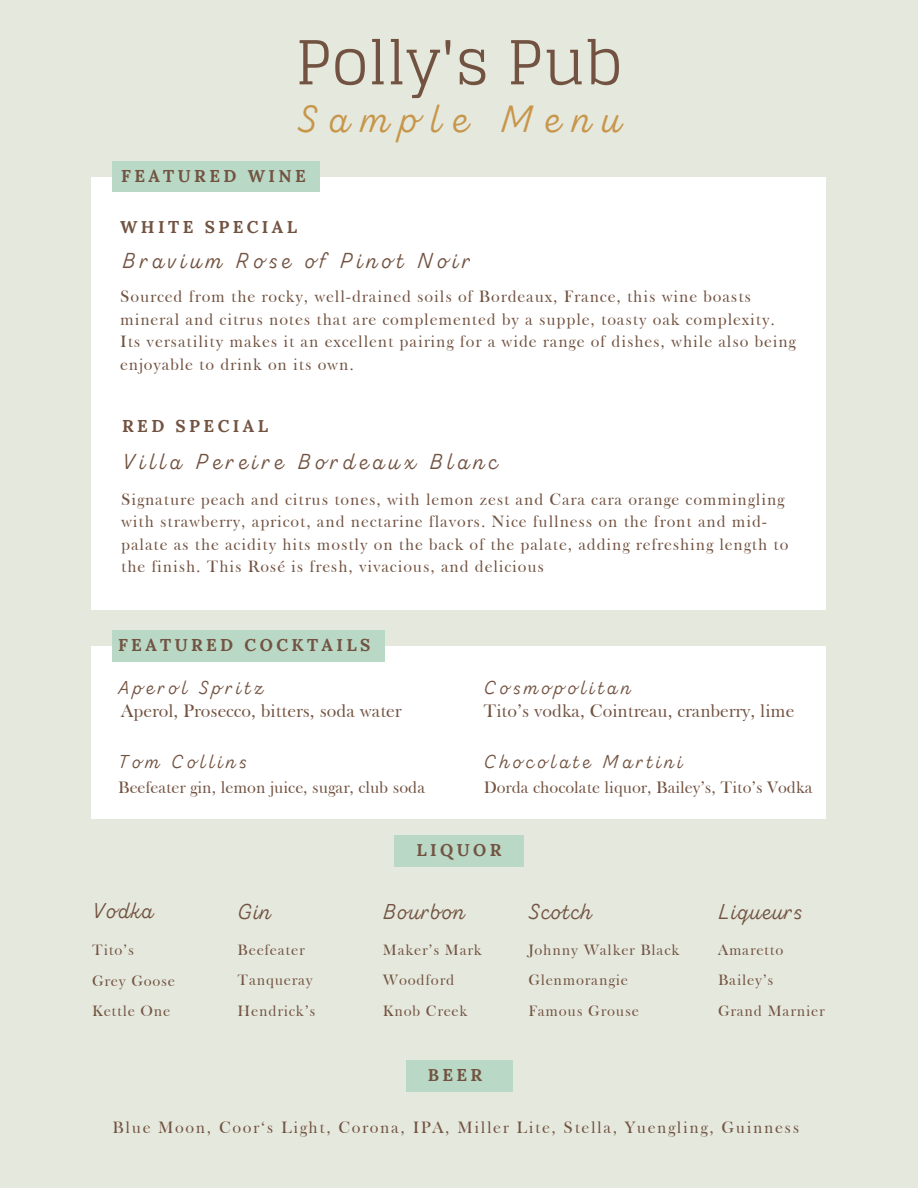
<style>
.page{position:relative;width:918px;height:1188px;background:#e5e8dd}
.page>*{position:absolute;margin:0;border:0;box-sizing:border-box;transform-origin:0 0}
.t1{font:60.6px "Glegoo";color:#725341}
.t2{font:37.95px "Zing Script Rust R Base";letter-spacing:.3em;color:#c7964b}
.t3{font:21.6px "Zing Script Rust R Base";letter-spacing:.2em;color:#725341}
.t4{font:21.45px "Zing Script Rust R Base";letter-spacing:.05em;color:#725341}
.t5{font:18.6px "Frys Baskerville BT";color:#725341}
.t6{font:18.6px "Zing Script Rust R Base";letter-spacing:.2em;color:#725341}
.t7{font:17.1px "Frys Baskerville BT";color:#725341}
.t8{font:700 17.1px "Lora";letter-spacing:.2em;color:#725341}
.t9{font:16.95px/22.5px "Frys Baskerville BT";letter-spacing:.05em;color:#725341}
.t10{font:16.95px "Frys Baskerville BT";letter-spacing:.095em;color:#725341}
.t11{font:16.8px/22.5px "Frys Baskerville BT";letter-spacing:.05em;color:#725341}
.t12{font:15.45px "Frys Baskerville BT";letter-spacing:.05em;color:#725341}
</style>
<div class="page">
<div style="left:92px;top:177px;width:734px;height:432px;background:#fff"></div>
<div style="left:112px;top:161px;width:207px;height:31px;background:#b9d8c5"></div>
<div style="left:394px;top:835px;width:130px;height:32px;background:#b9d8c5"></div>
<div style="left:406px;top:1060px;width:106px;height:32px;background:#b9d8c5"></div>
<div style="left:92px;top:646px;width:734px;height:173px;background:#fff"></div>
<div style="left:112px;top:630px;width:273px;height:32px;background:#b9d8c5"></div>
<p class="t1" style="left:295px;top:28px;width:329px">Polly's Pub</p>
<p class="t2" style="left:297px;top:103px;width:325px">Sample Menu</p>
<p class="t8" style="left:121px;top:165px;width:186px">FEATURED WINE</p>
<p class="t8" style="left:120px;top:215px;width:178px">WHITE SPECIAL</p>
<p class="t3" style="left:122px;top:251px;width:350px">Bravium Rose of Pinot Noir</p>
<p class="t9" style="left:120px;top:285px;width:677px">Sourced from the rocky, well-drained soils of Bordeaux, France, this wine boasts mineral and citrus notes that are complemented by a supple, toasty oak complexity.<br>Its versatility makes it an excellent pairing for a wide range of dishes, while also being enjoyable to drink on its own.</p>
<p class="t8" style="left:122px;top:415px;width:147px">RED SPECIAL</p>
<p class="t3" style="left:122px;top:452px;width:377px">Villa Pereire Bordeaux Blanc</p>
<p class="t11" style="left:121px;top:487px;width:669px">Signature peach and citrus tones, with lemon zest and Cara cara orange commingling with strawberry, apricot, and nectarine flavors. Nice fullness on the front and mid&shy;palate as the acidity hits mostly on the back of the palate, adding refreshing length to the finish. This Rosé is fresh, vivacious, and delicious</p>
<p class="t8" style="left:118px;top:634px;width:254px">FEATURED COCKTAILS</p>
<p class="t6" style="left:118px;top:680px;width:146px">Aperol Spritz</p>
<p class="t5" style="left:121px;top:700px;width:282px">Aperol, Prosecco, bitters, soda water</p>
<p class="t6" style="left:118px;top:754px;width:129px">Tom Collins</p>
<p class="t7" style="left:118px;top:776px;width:309px">Beefeater gin, lemon juice, sugar, club soda</p>
<p class="t6" style="left:484px;top:680px;width:148px">Cosmopolitan</p>
<p class="t5" style="left:484px;top:700px;width:312px">Tito’s vodka, Cointreau, cranberry, lime</p>
<p class="t6" style="left:484px;top:754px;width:200px">Chocolate Martini</p>
<p class="t7" style="left:484px;top:776px;width:330px">Dorda chocolate liquor, Bailey’s, Tito’s Vodka</p>
<p class="t4" style="left:92px;top:902px;width:62px">Vodka</p>
<p class="t12" style="left:92px;top:940px;width:43px">Tito’s</p>
<p class="t12" style="left:92px;top:971px;width:84px">Grey Goose</p>
<p class="t12" style="left:92px;top:1001px;width:80px">Kettle One</p>
<p class="t4" style="left:238px;top:903px;width:34px">Gin</p>
<p class="t12" style="left:238px;top:940px;width:69px">Beefeater</p>
<p class="t12" style="left:238px;top:970px;width:77px">Tanqueray</p>
<p class="t12" style="left:238px;top:1001px;width:79px">Hendrick’s</p>
<p class="t8" style="left:416px;top:839px;width:87px">LIQUOR</p>
<p class="t4" style="left:383px;top:903px;width:83px">Bourbon</p>
<p class="t12" style="left:383px;top:940px;width:100px">Maker’s Mark</p>
<p class="t12" style="left:383px;top:970px;width:73px">Woodford</p>
<p class="t12" style="left:383px;top:1001px;width:86px">Knob Creek</p>
<p class="t8" style="left:428px;top:1064px;width:56px">BEER</p>
<p class="t4" style="left:528px;top:903px;width:64px">Scotch</p>
<p class="t12" style="left:528px;top:940px;width:153px">Johnny Walker Black</p>
<p class="t12" style="left:528px;top:970px;width:101px">Glenmorangie</p>
<p class="t12" style="left:528px;top:1001px;width:112px">Famous Grouse</p>
<p class="t4" style="left:718px;top:903px;width:85px">Liqueurs</p>
<p class="t12" style="left:718px;top:940px;width:67px">Amaretto</p>
<p class="t12" style="left:718px;top:970px;width:57px">Bailey’s</p>
<p class="t12" style="left:718px;top:1001px;width:108px">Grand Marnier</p>
<p class="t10" style="left:113px;top:1117px;width:688px">Blue Moon, Coor‘s Light, Corona, IPA, Miller Lite, Stella, Yuengling, Guinness</p>
</div>
